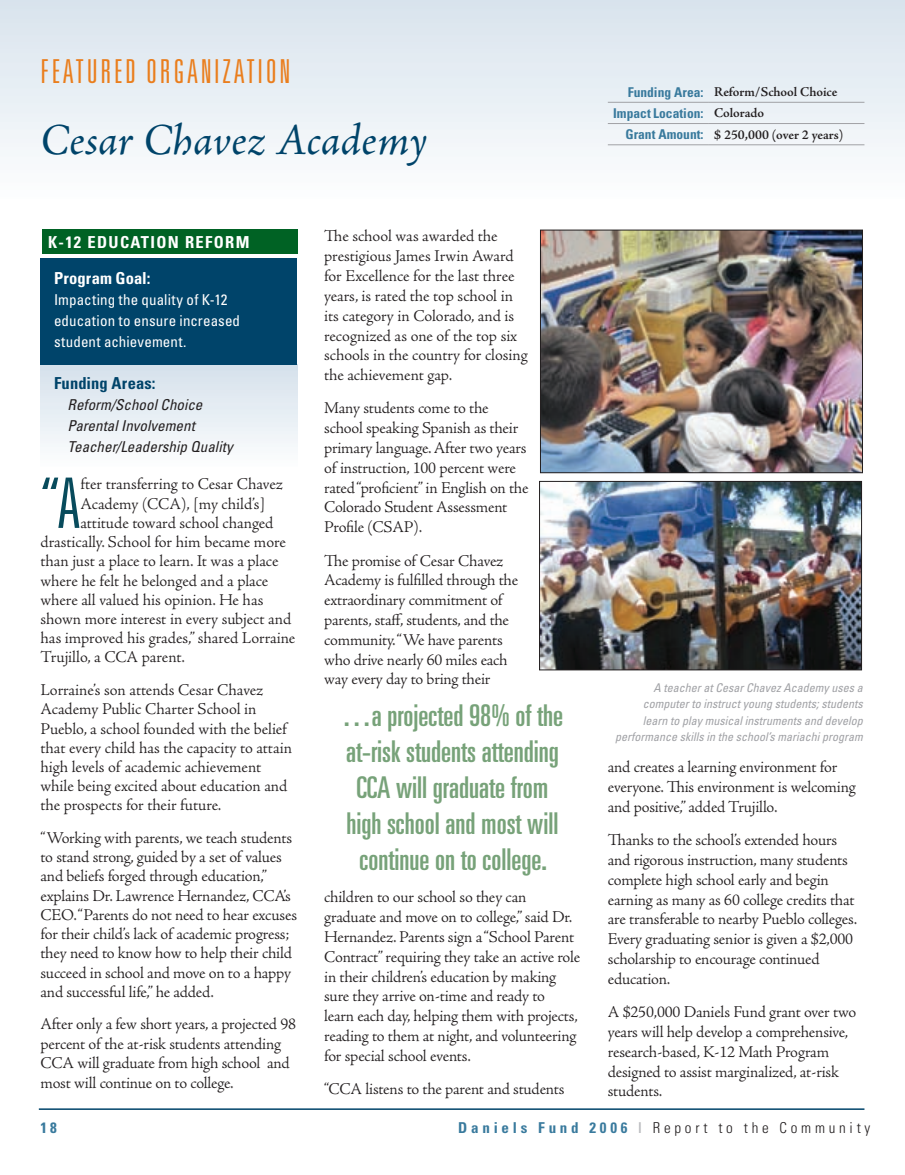
<style>
.page{position:relative;width:905px;height:1175px;background:#fff}
.page>*{position:absolute;margin:0;border:0;box-sizing:border-box;transform-origin:0 0}
.t1{font:300 ultra-condensed 69.75px "Univers";color:#084b5c}
.t2{font:italic 45px "Adobe Jenson Pro";letter-spacing:-.005em;color:#00446a}
.t3{font:300 ultra-condensed 33px "Univers";letter-spacing:.08em;color:#ea7e1d}
.t4{font:ultra-condensed 30px/36px "Univers";color:#77a279;text-align:center}
.t5{font:300 16.5px/19.8px "Adobe Jenson Pro";letter-spacing:-.01em;color:#231f20}
.t6{font:700 condensed 16.5px "Univers";letter-spacing:.08em;color:#fff}
.t7{font:700 condensed 16.5px "Univers";letter-spacing:.005em;color:#00446a}
.t8{font:700 condensed 16.5px "Univers";letter-spacing:.005em;color:#fff}
.t9{font:condensed 15px/21px "Univers";letter-spacing:.01em;color:#fff}
.t10{font:italic condensed 15px/21px "Univers";color:#231f20}
.t11{font:300 condensed 15px "Univers";letter-spacing:.25em;color:#231f20}
.t12{font:700 condensed 15px "Univers";color:#397a9d}
.t13{font:600 13.5px "Adobe Jenson Pro";letter-spacing:-.005em;color:#231f20}
.t14{font:700 condensed 13.5px "Univers";color:#397a9d}
.t15{font:italic condensed 12px/16.5px "Univers";color:#a0a1a5;text-align:right}
.s1{font-family:"Univers";font-weight:700;font-stretch:condensed;color:#397a9d}
.s2{font-family:"Adobe Jenson Pro";font-weight:600;font-stretch:normal;color:#231f20}
.s3{font-weight:700;color:#397a9d}
.s4{font-weight:700;color:#bcbdc0}
</style>
<div class="page">
<hr style="left:39px;top:1108px;width:825px;height:1px;background:#00446a">
<div style="left:0;top:0;width:904px;height:204px;background:linear-gradient(to bottom,#d8e3ed,#fdfefe)"></div>
<hr style="left:608px;top:102px;width:101px;height:1px;background:#a0a1a5">
<hr style="left:709px;top:102px;width:155px;height:1px;background:#a0a1a5">
<hr style="left:608px;top:123px;width:101px;height:1px;background:#a0a1a5">
<hr style="left:709px;top:123px;width:155px;height:1px;background:#a0a1a5">
<hr style="left:608px;top:144px;width:101px;height:1px;background:#a0a1a5">
<hr style="left:709px;top:144px;width:155px;height:1px;background:#a0a1a5">
<img style="left:541px;top:483px;width:319px;height:185px">
<div style="left:539px;top:481px;width:323px;height:189px;border:1px solid #231f20"></div>
<img style="left:542px;top:232px;width:318px;height:239px">
<div style="left:540px;top:230px;width:322px;height:243px;border:1px solid #231f20"></div>
<div style="left:40px;top:365px;width:257px;height:105px;background:linear-gradient(to bottom,#d5e1eb,#fefeff)"></div>
<div style="left:40px;top:258px;width:257px;height:107px;background:#00446a"></div>
<div style="left:42px;top:230px;width:256px;height:24px;background:#006224"></div>
<h3 class="t3" style="left:40px;top:54px;width:251px">FEATURED ORGANIZATION</h3>
<h2 class="t2" style="left:40px;top:114px;width:388px">Cesar Chavez Academy</h2>
<p class="t6" style="left:48px;top:232px;width:203px">K-12 EDUCATION REFORM</p>
<p class="t8" style="left:54px;top:268px;width:98px">Program Goal:</p>
<p class="t9" style="left:54px;top:289px;width:188px">Impacting the quality of K-12 education to ensure increased student achievement.</p>
<p class="t7" style="left:54px;top:373px;width:103px">Funding Areas:</p>
<p class="t10" style="left:68px;top:393px;width:167px">Reform/School Choice<br>Parental Involvement<br>Teacher/Leadership Quality</p>
<h1 class="t1" style="left:40px;top:467px;width:39px">“A</h1>
<p class="t5" style="left:80px;top:475px;width:204px">fter transferring to Cesar Chavez</p>
<p class="t5" style="left:80px;top:494px;width:186px">Academy (CCA), [my child’s]</p>
<p class="t5" style="left:80px;top:513px;width:194px">attitude toward school changed</p>
<p class="t5" style="left:40px;top:532px;width:247px">drastically. School for him became more</p>
<p class="t5" style="left:40px;top:551px;width:239px">than just a place to learn. It was a place</p>
<p class="t5" style="left:40px;top:571px;width:229px">where he felt he belonged and a place</p>
<p class="t5" style="left:40px;top:590px;width:224px">where all valued his opinion. He has</p>
<p class="t5" style="left:40px;top:609px;width:252px">shown more interest in every subject and</p>
<p class="t5" style="left:40px;top:628px;width:256px">has improved his grades,” shared Lorraine</p>
<p class="t5" style="left:40px;top:647px;width:146px">Trujillo, a CCA parent.</p>
<p class="t5" style="left:40px;top:680px;width:253px;line-height:19.2px">Lorraine’s son attends Cesar Chavez Academy Public Charter School in Pueblo, a school founded with the belief that every child has the capacity to attain high levels of academic achievement while being excited about education and the prospects for their future.</p>
<p class="t5" style="left:40px;top:828px;width:258px;line-height:19.2px">“Working with parents, we teach students to stand strong, guided by a set of values and beliefs forged through education,” explains Dr. Lawrence Hernandez, CCA’s CEO. “Parents do not need to hear excuses for their child’s lack of academic progress; they need to know how to help their child succeed in school and move on to a happy and successful life,” he added.</p>
<p class="t5" style="left:40px;top:1014px;width:257px;line-height:19.4px">After only a few short years, a projected 98 percent of the at-risk students attending CCA will graduate from high school and most will continue on to college.</p>
<p class="t5" style="left:324px;top:227px;width:205px">The school was awarded the prestigious James Irwin Award for Excellence for the last three years, is rated the top school in its category in Colorado, and is recognized as one of the top six schools in the country for closing the achievement gap.</p>
<p class="t5" style="left:324px;top:399px;width:206px">Many students come to the school speaking Spanish as their primary language. After two years of instruction, 100 percent were rated “proficient” in English on the<br>Colorado Student Assessment<br>Profile (CSAP).</p>
<p class="t5" style="left:324px;top:551px;width:195px">The promise of Cesar Chavez<br>Academy is fulfilled through the extraordinary commitment of parents, staff, students, and the community. “We have parents who drive nearly 60 miles each way every day to bring their</p>
<h3 class="t4" style="left:342px;top:697px;width:223px">…a projected 98% of the at-risk students attending<br>CCA will graduate from high school and most will continue on to college.</h3>
<p class="t5" style="left:324px;top:887px;width:257px">children to our school so they can graduate and move on to college,” said Dr.<br>Hernandez. Parents sign a “School Parent Contract” requiring they take an active role in their children’s education by making sure they arrive on-time and ready to<br>learn each day, helping them with projects, reading to them at night, and volunteering for special school events.</p>
<p class="t5" style="left:324px;top:1079px;width:242px">“CCA listens to the parent and students</p>
<p class="t13" style="left:627px;top:84px;width:211px"><span class="s1">Funding Area:</span> Reform/School Choice</p>
<p class="t14" style="left:613px;top:105px;width:152px">Impact Location: <span class="s2">Colorado</span></p>
<p class="t13" style="left:625px;top:127px;width:219px"><span class="s1">Grant Amount:</span> $ 250,000 (over 2 years)</p>
<p class="t15" style="left:615px;top:679px;width:249px">A teacher at Cesar Chavez Academy uses a computer to instruct young students; students<br>learn to play musical instruments and develop performance skills in the school’s mariachi program</p>
<p class="t5" style="left:608px;top:757px;width:249px">and creates a learning environment for everyone. This environment is welcoming and positive,” added Trujillo.</p>
<p class="t5" style="left:608px;top:830px;width:251px">Thanks to the school’s extended hours and rigorous instruction, many students complete high school early and begin earning as many as 60 college credits that are transferable to nearby Pueblo colleges.<br>Every graduating senior is given a $2,000 scholarship to encourage continued education.</p>
<p class="t5" style="left:608px;top:1002px;width:250px">A $250,000 Daniels Fund grant over two years will help develop a comprehensive, research-based, K-12 Math Program designed to assist marginalized, at-risk students.</p>
<p class="t12" style="left:40px;top:1118px;width:18px">18</p>
<p class="t11" style="left:458px;top:1118px;width:413px"><span class="s3">Daniels Fund 2006</span> <span class="s4">|</span> Report to the Community</p>
</div>
